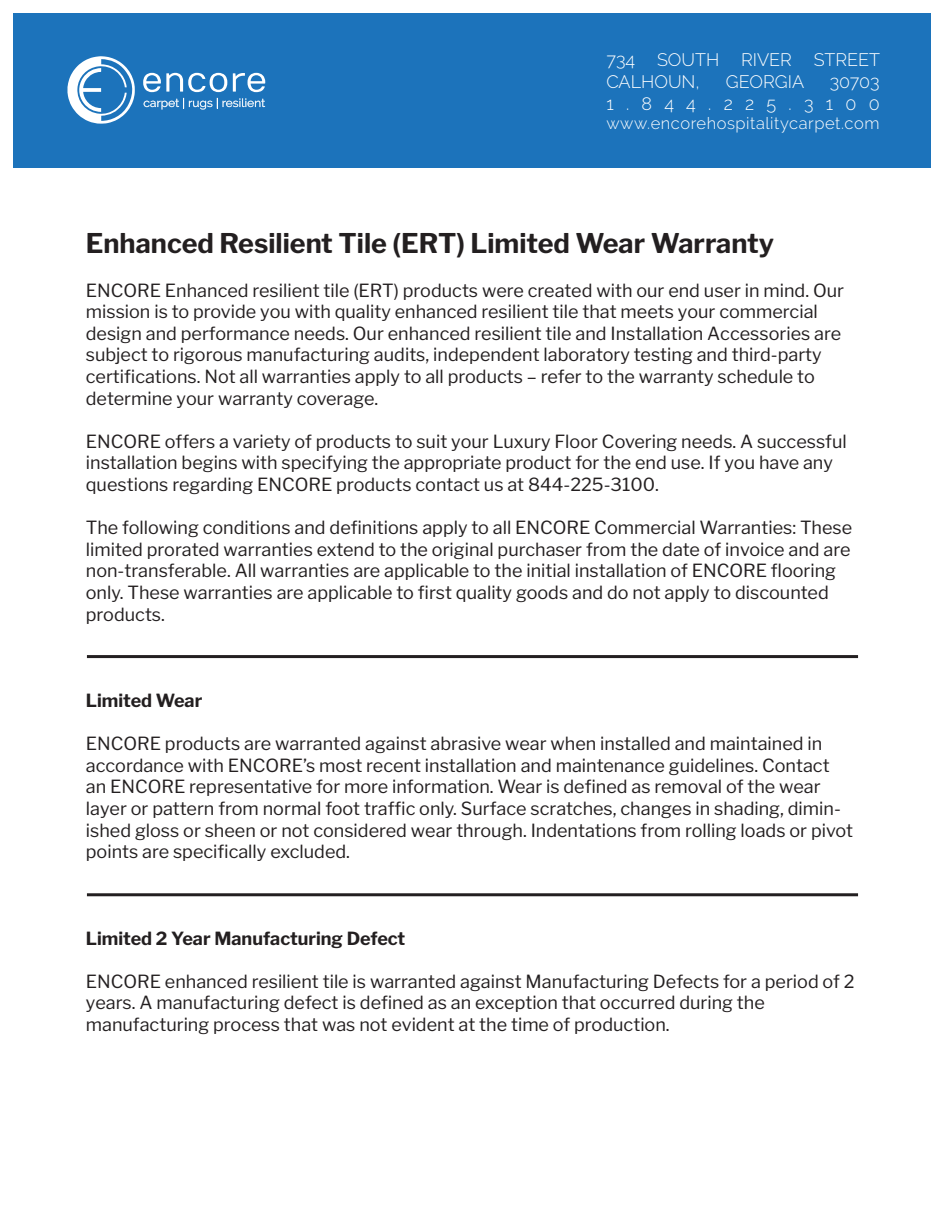
<style>
.page{position:relative;width:945px;height:1215px;background:#fff}
.page>*{position:absolute;margin:0;border:0;box-sizing:border-box;transform-origin:0 0}
.t1{font:700 27px "Libre Franklin";color:#231f20}
.t2{font:18px/21.6px "Libre Franklin";color:#231f20}
.t3{font:700 18px "Libre Franklin";color:#231f20}
.t4{font:300 18px/21.6px "Raleway";color:#fff}
.t5{font:300 18px/21.6px "Raleway";letter-spacing:.68em;color:#fff;text-align:right}
.t6{font:300 16.5px "Raleway";letter-spacing:.035em;color:#fff}
</style>
<div class="page">
<div style="left:14px;top:14px;width:918px;height:154px;background:#1c73bb"></div>
<svg style="left:143px;top:73px;width:84px;height:19px"></svg>
<svg style="left:233px;top:73px;width:32px;height:19px"></svg>
<svg style="left:144px;top:98px;width:121px;height:12px"></svg>
<svg style="left:68px;top:56px;width:67px;height:68px"></svg>
<hr style="left:87px;top:655px;width:771px;height:3px;background:#231f20">
<hr style="left:87px;top:893px;width:771px;height:3px;background:#231f20">
<p class="t4" style="left:606px;top:49px;width:275px">734 SOUTH RIVER STREET<br>CALHOUN,</p>
<p class="t4" style="left:726px;top:71px;width:80px">GEORGIA</p>
<p class="t5" style="left:606px;top:71px;width:275px">30703<br>1.844.225.3100</p>
<p class="t6" style="left:606px;top:114px;width:275px">www.encorehospitalitycarpet.com</p>
<h1 class="t1" style="left:86px;top:222px;width:690px">Enhanced Resilient Tile (ERT) Limited Wear Warranty</h1>
<p class="t2" style="left:86px;top:279px;width:760px">ENCORE Enhanced resilient tile (ERT) products were created with our end user in mind. Our mission is to provide you with quality enhanced resilient tile that meets your commercial design and performance needs. Our enhanced resilient tile and Installation Accessories are subject to rigorous manufacturing audits, independent laboratory testing and third-party certifications. Not all warranties apply to all products – refer to the warranty schedule to determine your warranty coverage.</p>
<p class="t2" style="left:86px;top:430px;width:762px">ENCORE offers a variety of products to suit your Luxury Floor Covering needs. A successful installation begins with specifying the appropriate product for the end use. If you have any questions regarding ENCORE products contact us at 844-225-3100.</p>
<p class="t2" style="left:86px;top:517px;width:768px">The following conditions and definitions apply to all ENCORE Commercial Warranties: These limited prorated warranties extend to the original purchaser from the date of invoice and are non-transferable. All warranties are applicable to the initial installation of ENCORE flooring only. These warranties are applicable to first quality goods and do not apply to discounted products.</p>
<p class="t3" style="left:86px;top:686px;width:118px">Limited Wear</p>
<p class="t2" style="left:86px;top:733px;width:769px">ENCORE products are warranted against abrasive wear when installed and maintained in accordance with ENCORE’s most recent installation and maintenance guidelines. Contact an ENCORE representative for more information. Wear is defined as removal of the wear layer or pattern from normal foot traffic only. Surface scratches, changes in shading, dimin&shy;ished gloss or sheen or not considered wear through. Indentations from rolling loads or pivot points are specifically excluded.</p>
<p class="t3" style="left:86px;top:924px;width:321px">Limited 2 Year Manufacturing Defect</p>
<p class="t2" style="left:86px;top:970px;width:770px">ENCORE enhanced resilient tile is warranted against Manufacturing Defects for a period of 2 years. A manufacturing defect is defined as an exception that occurred during the manufacturing process that was not evident at the time of production.</p>
</div>
